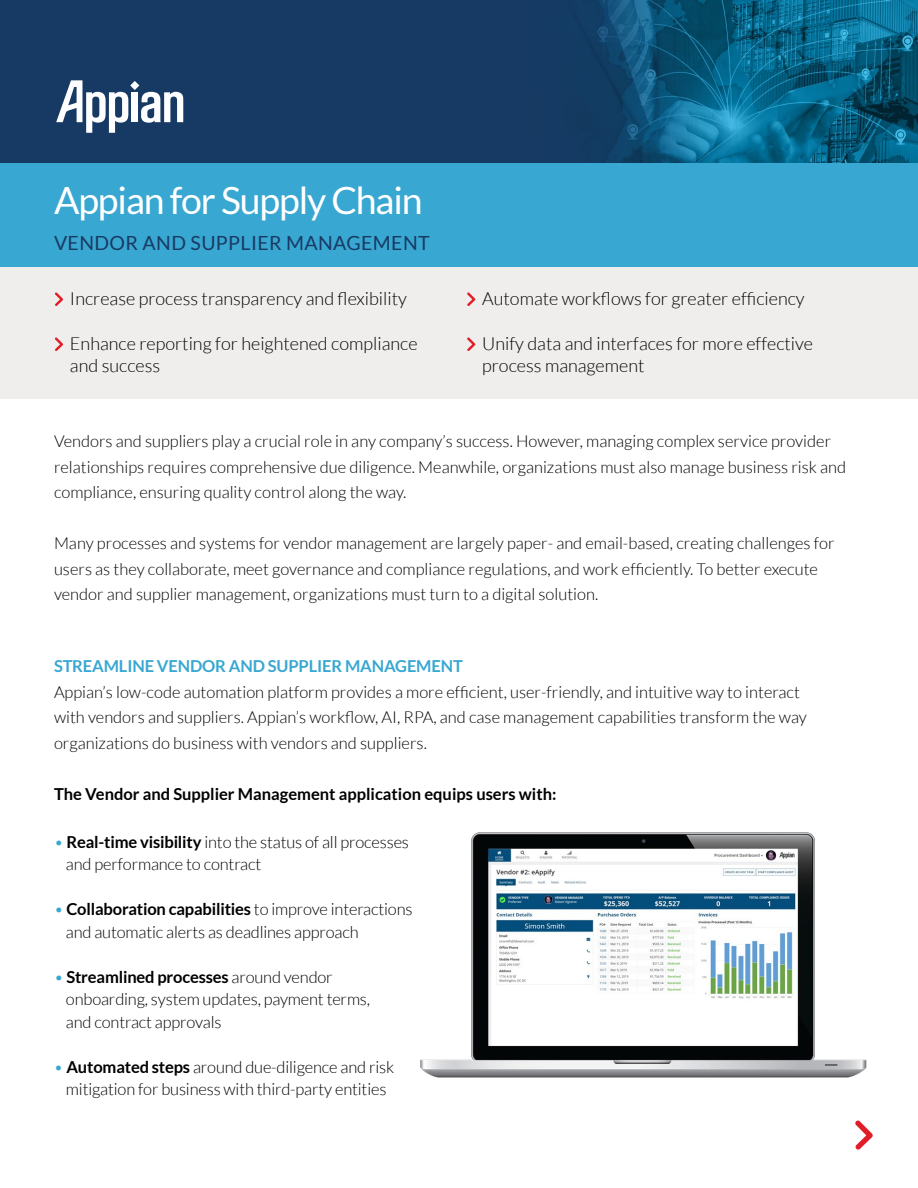
<style>
.page{position:relative;width:918px;height:1188px;background:#fff}
.page>*{position:absolute;margin:0;border:0;box-sizing:border-box;transform-origin:0 0}
.t1{font:37.5px "Lato";letter-spacing:-.03em;color:#fff}
.t2{font:19.5px "Lato";letter-spacing:.02em;color:#183a63}
.t3{font:300 18px/22.5px "Lato";color:#000}
.t4{font:300 16.5px/25.5px "Lato";color:#000}
.t5{font:700 16.5px "Lato";color:#000}
.t6{font:700 16.5px "Lato";letter-spacing:-.01em;color:#38a7d1}
.s1{color:#38a7d1}
.s2{font-weight:700}
</style>
<div class="page">
<img style="left:0;top:0;width:918px;height:164px">
<div style="left:0;top:164px;width:918px;height:103px;background:#38a7d1"></div>
<div style="left:0;top:267px;width:918px;height:132px;background:#efeeed"></div>
<svg style="left:55px;top:292px;width:8px;height:14px"></svg>
<svg style="left:55px;top:337px;width:8px;height:14px"></svg>
<svg style="left:467px;top:292px;width:8px;height:14px"></svg>
<svg style="left:467px;top:337px;width:8px;height:14px"></svg>
<svg style="left:855px;top:1120px;width:18px;height:30px"></svg>
<svg style="left:56px;top:80px;width:127px;height:53px"></svg>
<img style="left:420px;top:832px;width:447px;height:246px">
<h1 class="t1" style="left:54px;top:180px;width:370px">Appian for Supply Chain</h1>
<p class="t2" style="left:54px;top:232px;width:377px">VENDOR AND SUPPLIER MANAGEMENT</p>
<p class="t3" style="left:70px;top:287px;width:338px">Increase process transparency and flexibility</p>
<p class="t3" style="left:70px;top:332px;width:349px">Enhance reporting for heightened compliance and success</p>
<p class="t3" style="left:482px;top:287px;width:324px">Automate workflows for greater efficiency</p>
<p class="t3" style="left:482px;top:332px;width:332px">Unify data and interfaces for more effective process management</p>
<p class="t4" style="left:54px;top:428px;width:794px">Vendors and suppliers play a crucial role in any company’s success. However, managing complex service provider relationships requires comprehensive due diligence. Meanwhile, organizations must also manage business risk and compliance, ensuring quality control along the way.</p>
<p class="t4" style="left:54px;top:530px;width:782px">Many processes and systems for vendor management are largely paper- and email-based, creating challenges for users as they collaborate, meet governance and compliance regulations, and work efficiently. To better execute vendor and supplier management, organizations must turn to a digital solution.</p>
<p class="t6" style="left:54px;top:657px;width:410px">STREAMLINE VENDOR AND SUPPLIER MANAGEMENT</p>
<p class="t4" style="left:54px;top:679px;width:754px">Appian’s low-code automation platform provides a more efficient, user-friendly, and intuitive way to interact with vendors and suppliers. Appian’s workflow, AI, RPA, and case management capabilities transform the way organizations do business with vendors and suppliers.</p>
<p class="t5" style="left:54px;top:784px;width:504px">The Vendor and Supplier Management application equips users with:</p>
<p class="t4" style="left:66px;top:830px;width:345px;line-height:22.5px;text-indent:-12px"><span class="s1">•</span> <span class="s2">Real-time visibility</span> into the status of all processes and performance to contract</p>
<p class="t4" style="left:66px;top:898px;width:348px;line-height:22.5px;text-indent:-12px"><span class="s1">•</span> <span class="s2">Collaboration capabilities</span> to improve interactions and automatic alerts as deadlines approach</p>
<p class="t4" style="left:66px;top:965px;width:306px;line-height:22.5px;text-indent:-12px"><span class="s1">•</span> <span class="s2">Streamlined processes</span> around vendor onboarding, system updates, payment terms, and contract approvals</p>
<p class="t4" style="left:54px;top:1055px;width:342px;line-height:22.5px;text-align:center"><span class="s1">•</span> <span class="s2">Automated steps</span> around due-diligence and risk mitigation for business with third-party entities</p>
</div>
